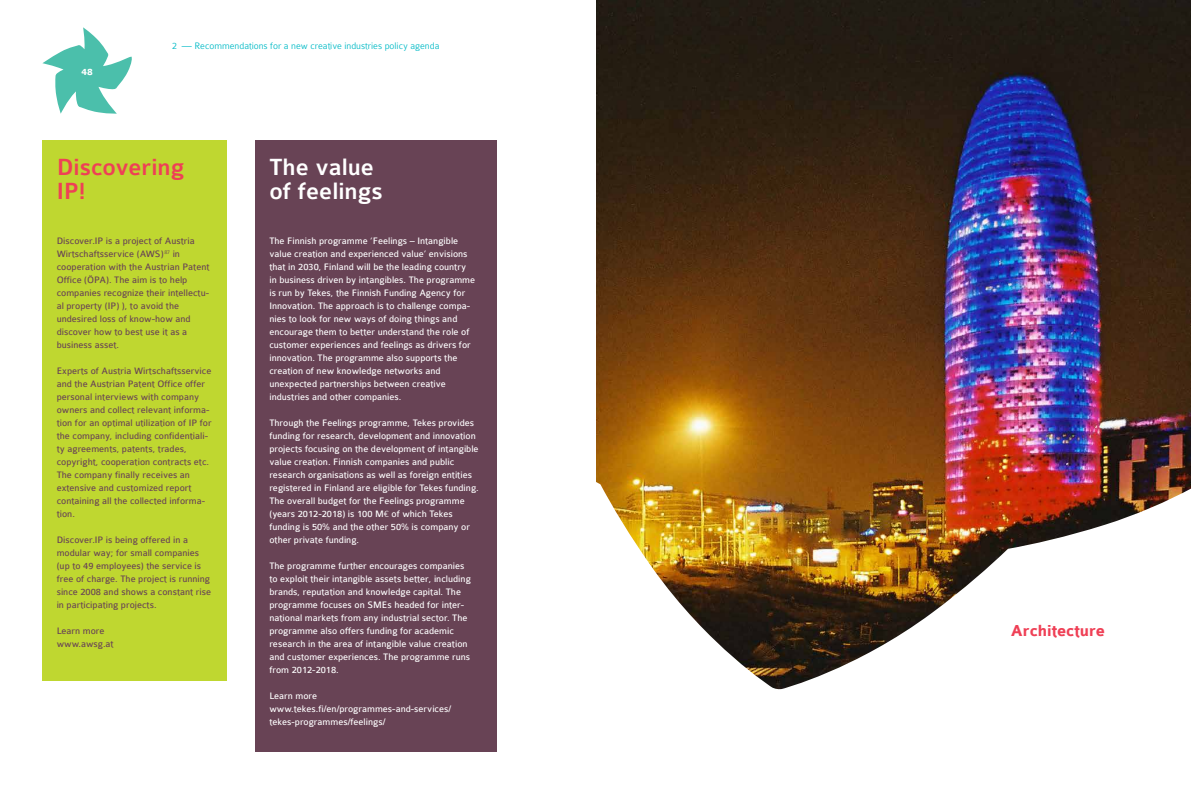
<style>
.page{position:relative;width:1191px;height:794px;background:#fff}
.page>*{position:absolute;margin:0;border:0;box-sizing:border-box;transform-origin:0 0}
.t1{font:500 25px/24px "Colaborate";color:#fff}
.t2{font:500 25px/24px "Colaborate";color:#ef4056}
.t3{font:700 17px "Colaborate";color:#ef4056}
.t4{font:10px/13px "Colaborate";color:#fff}
.t5{font:10px/13px "Colaborate";color:#684355}
.t6{font:300 10px "Colaborate";color:#00bac6}
.t7{font:700 10px "Colaborate";color:#fff}
.s1{font-family:"Calibri";font-weight:300}
</style>
<div class="page">
<img style="left:596px;top:0;width:595px;height:689px">
<svg style="left:42px;top:27px;width:90px;height:87px"></svg>
<div style="left:43px;top:140px;width:184px;height:540px;background:#bfd730"></div>
<div style="left:255px;top:140px;width:241px;height:611px;background:#684355"></div>
<p class="t7" style="left:81px;top:67px;width:13px">48</p>
<p class="t6" style="left:172px;top:41px;width:269px">2 — Recommendations for a new creative industries policy agenda</p>
<h1 class="t2" style="left:57px;top:156px;width:129px">Discovering<br>IP!</h1>
<p class="t5" style="left:57px;top:234px;width:154px">Discover.IP is a project of Austria<br>Wirtschaftsservice (AWS) <sup>87</sup> in cooperation with the Austrian Patent<br>Office (ÖPA). The aim is to help companies recognize their intellectu&shy;al property (IP) ), to avoid the undesired loss of know-how and discover how to best use it as a business asset.</p>
<p class="t5" style="left:57px;top:364px;width:156px">Experts of Austria Wirtschaftsservice and the Austrian Patent Office offer personal interviews with company owners and collect relevant informa&shy;tion for an optimal utilization of IP for the company, including confidentiali&shy;ty agreements, patents, trades, copyright, cooperation contracts etc.<br>The company finally receives an extensive and customized report containing all the collected informa&shy;tion.</p>
<p class="t5" style="left:57px;top:533px;width:156px">Discover.IP is being offered in a modular way; for small companies (up to 49 employees) the service is free of charge. The project is running since 2008 and shows a constant rise in participating projects.</p>
<p class="t5" style="left:57px;top:624px;width:58px">Learn more www.awsg.at</p>
<h1 class="t1" style="left:269px;top:156px;width:115px">The value of feelings</h1>
<p class="t4" style="left:269px;top:234px;width:207px">The Finnish programme ‘Feelings – Intangible value creation and experienced value’ envisions that in 2030, Finland will be the leading country in business driven by intangibles. The programme is run by Tekes, the Finnish Funding Agency for Innovation. The approach is to challenge compa&shy;nies to look for new ways of doing things and encourage them to better understand the role of customer experiences and feelings as drivers for innovation. The programme also supports the creation of new knowledge networks and unexpected partnerships between creative industries and other companies.</p>
<p class="t4" style="left:269px;top:416px;width:211px">Through the Feelings programme, Tekes provides funding for research, development and innovation projects focusing on the development of intangible value creation. Finnish companies and public research organisations as well as foreign entities registered in Finland are eligible for Tekes funding.<br>The overall budget for the Feelings programme (years 2012-2018) is 100 M<span class="s1">€</span> of which Tekes funding is 50% and the other 50% is company or other private funding.</p>
<p class="t4" style="left:269px;top:559px;width:203px">The programme further encourages companies to exploit their intangible assets better, including brands, reputation and knowledge capital. The programme focuses on SMEs headed for inter&shy;national markets from any industrial sector. The programme also offers funding for academic research in the area of intangible value creation and customer experiences. The programme runs from 2012-2018.</p>
<p class="t4" style="left:269px;top:689px;width:183px">Learn more www.tekes.fi/en/programmes-and-services/ tekes-programmes/feelings/</p>
<h2 class="t3" style="left:1011px;top:622px;width:96px">Architecture</h2>
</div>
